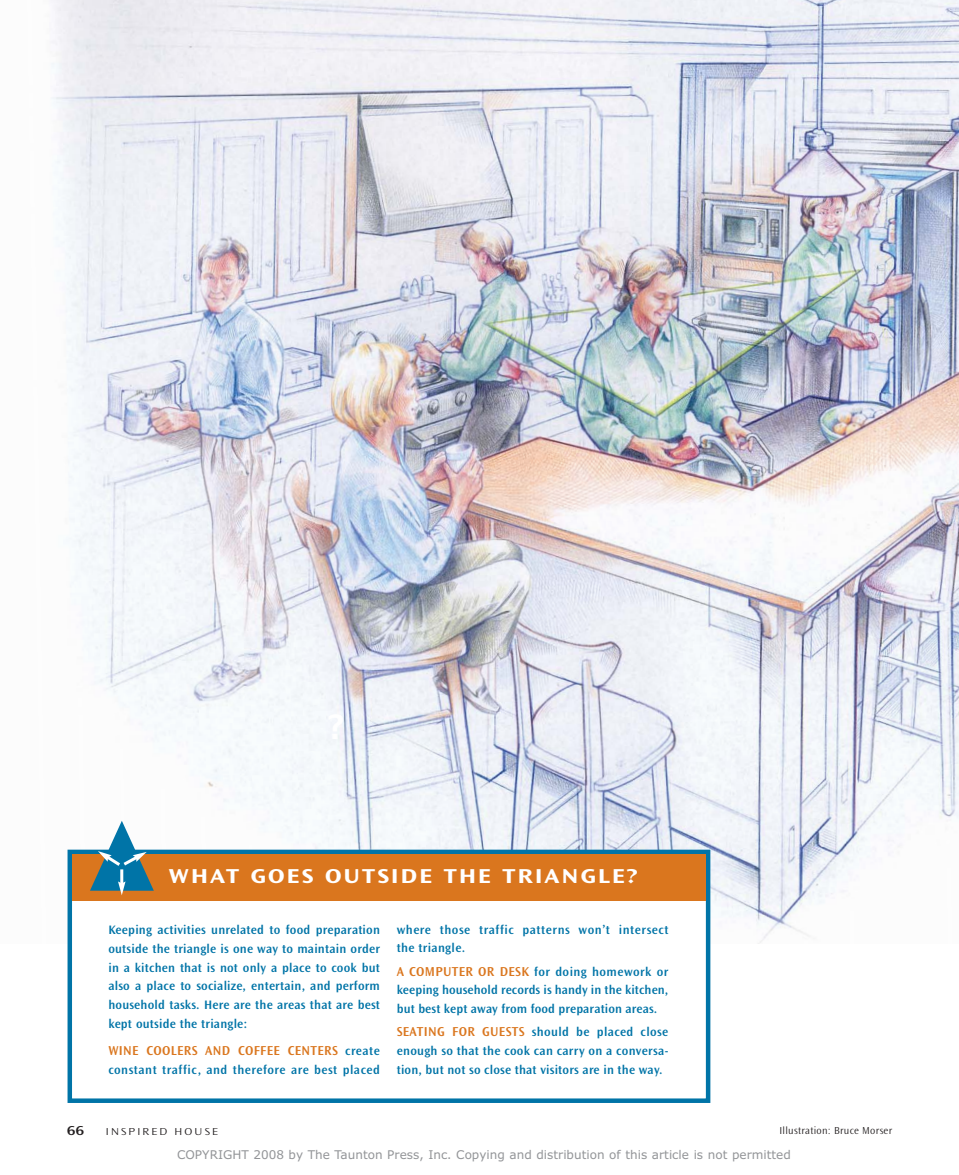
<style>
.page{position:relative;width:959px;height:1175px;background:#fff}
.page>*{position:absolute;margin:0;border:0;box-sizing:border-box;transform-origin:0 0}
.t1{font:21px "Ocean Sans MM 648 800";letter-spacing:.11em;color:#fff}
.t2{font:13.5px "Ocean Sans MM 512 475";letter-spacing:.025em;color:#da761e}
.t3{font:13.5px "Ocean Sans MM 512 800";color:#231f20}
.t4{font:12.75px/18.8px "Ocean Sans MM 512 475";letter-spacing:.015em;color:#0074a7;text-align:justify}
.t5{font:12.75px/18.8px "Ocean Sans MM 512 475";letter-spacing:.04em;color:#0074a7}
.t6{font:12px "Verdana";color:#939598}
.t7{font:10.5px "Ocean Sans MM 310 475";letter-spacing:.025em;color:#231f20}
.t8{font:10.5px "Ocean Sans MM 310 800";letter-spacing:.21em;color:#231f20}
.s1{font-size:12.75px;color:#0074a7}
.s2{font-size:13.5px;color:#da761e}
</style>
<div class="page">
<img style="left:51px;top:0;width:907px;height:944px">
<div style="left:70px;top:852px;width:638px;height:248px;background:#fff"></div>
<div style="left:68px;top:849px;width:642px;height:253px;border:4px solid #0074a7"></div>
<div style="left:72px;top:854px;width:634px;height:46px;background:#da761e"></div>
<svg style="left:90px;top:820px;width:64px;height:75px"></svg>
<h1 class="t1" style="left:169px;top:865px;width:470px">WHAT GOES OUTSIDE THE TRIANGLE?</h1>
<p class="t4" style="left:108px;top:921px;width:273px">Keeping activities unrelated to food preparation outside the triangle is one way to maintain order in a kitchen that is not only a place to cook but also a place to socialize, entertain, and perform household tasks. Here are the areas that are best kept outside the triangle:</p>
<p class="t2" style="left:108px;top:1043px;width:273px">WINE COOLERS AND COFFEE CENTERS <span class="s1">create</span></p>
<p class="t5" style="left:108px;top:1060px;width:273px">constant traffic, and therefore are best placed</p>
<p class="t5" style="left:397px;top:920px;width:273px">where those traffic patterns won’t intersect the triangle.</p>
<p class="t4" style="left:397px;top:962px;width:273px"><span class="s2">A COMPUTER OR DESK</span> for doing homework or keeping household records is handy in the kitchen, but best kept away from food preparation areas.</p>
<p class="t4" style="left:397px;top:1023px;width:273px"><span class="s2">SEATING FOR GUESTS</span> should be placed close enough so that the cook can carry on a conversa&shy;tion, but not so close that visitors are in the way.</p>
<p class="t3" style="left:67px;top:1123px;width:19px">66</p>
<p class="t8" style="left:106px;top:1125px;width:114px">INSPIRED HOUSE</p>
<p class="t7" style="left:779px;top:1125px;width:114px">Illustration: Bruce Morser</p>
<p class="t6" style="left:177px;top:1150px;width:615px">COPYRIGHT 2008 by The Taunton Press, Inc. Copying and distribution of this article is not permitted</p>
</div>
